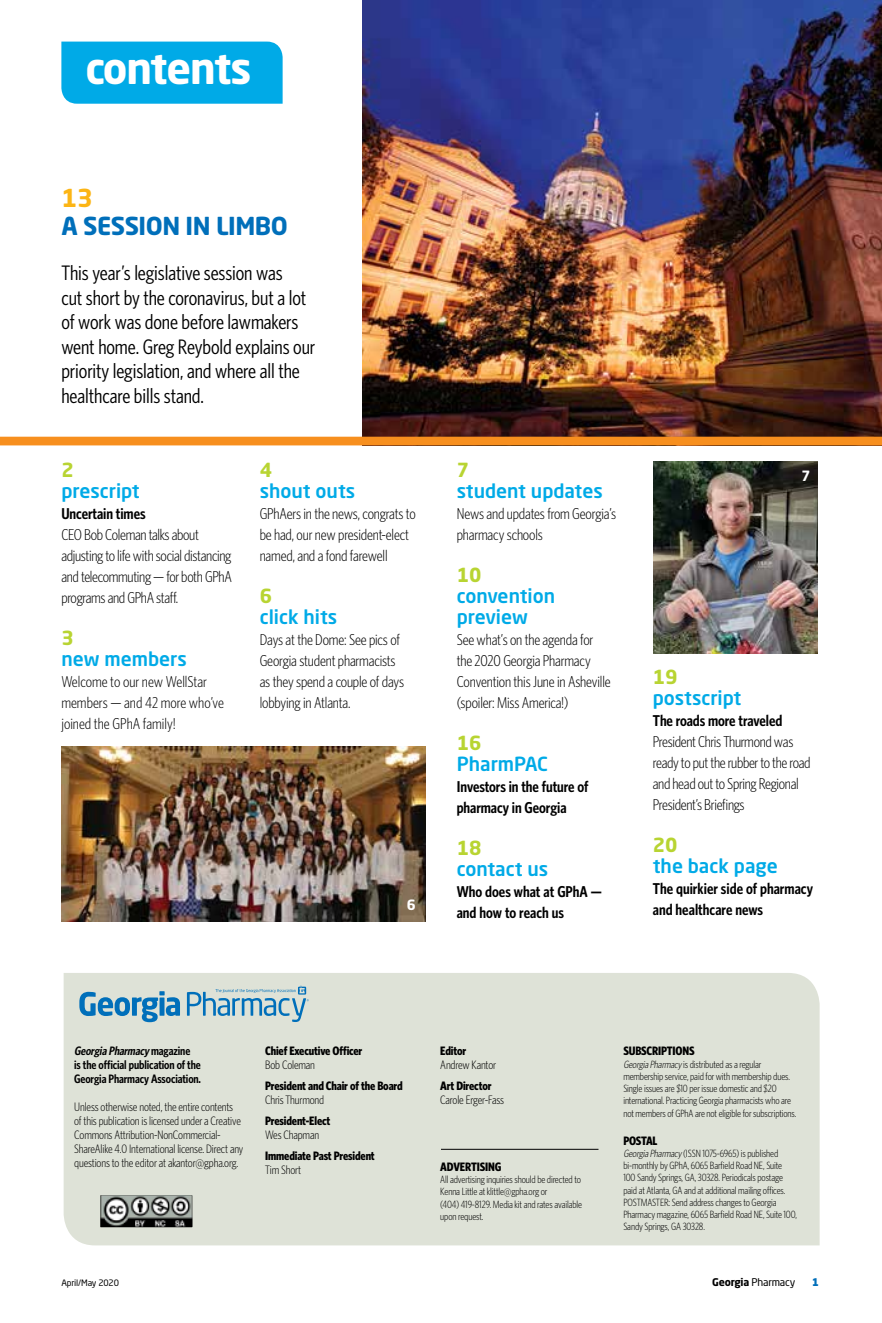
<style>
.page{position:relative;width:882px;height:1323px;background:#fff}
.page>*{position:absolute;margin:0;border:0;box-sizing:border-box;transform-origin:0 0}
.t1{font:700 42px "Neo Sans Std";letter-spacing:-.03em;color:#fff}
.t2{font:700 24.5px "Neo Sans Std";letter-spacing:-.02em;color:#006fba}
.t3{font:700 24.5px "Neo Sans Std";color:#fcb515}
.t4{font:21px/24.5px "Whitney Condensed";letter-spacing:-.005em;color:#000}
.t5{font:500 19.25px/21px "Neo Sans Std";color:#00aae7}
.t6{font:700 19.25px "Neo Sans Std";color:#b8d432}
.t7{font:300 15.75px/21px "Whitney Condensed";letter-spacing:-.01em;color:#000}
.t8{font:600 15.75px/21px "Whitney Condensed";letter-spacing:-.005em;color:#000}
.t9{font:700 14px "Neo Sans Std";color:#fff}
.t10{font:300 12.25px/14px "Whitney Condensed";letter-spacing:-.01em;color:#000}
.t11{font:700 12.25px "Whitney Condensed";letter-spacing:-.01em;color:#000}
.t12{font:600 12.25px/14px "Whitney Condensed";letter-spacing:-.01em;color:#000}
.t13{font:300 10.5px/12.2px "Whitney Condensed";letter-spacing:-.01em;color:#000}
.t14{font:10.5px "Neo Sans Std";letter-spacing:-.02em;color:#000}
.t15{font:900 10.5px "Neo Sans Std";color:#006fba}
.t16{font:8.75px "Neo Sans Std";letter-spacing:-.02em;color:#000}
.s1{font-style:italic}
.s2{font-weight:700}
</style>
<div class="page">
<img style="left:362px;top:0;width:520px;height:437px">
<div style="left:61px;top:42px;width:222px;height:62px;background:#00aae7"></div>
<div style="left:64px;top:973px;width:756px;height:272px;background:#dee2d7"></div>
<img style="left:100px;top:1195px;width:93px;height:32px">
<hr style="left:441px;top:1149px;width:157px;height:1px;background:#000">
<svg style="left:79px;top:986px;width:230px;height:36px;background:#9ec0ce"></svg>
<img style="left:654px;top:461px;width:163px;height:193px">
<div style="left:0;top:437px;width:882px;height:8px;background:#f78f1e"></div>
<img style="left:61px;top:747px;width:364px;height:174px">
<h1 class="t1" style="left:86px;top:42px;width:168px">contents</h1>
<h2 class="t3" style="left:61px;top:182px;width:33px">13</h2>
<h2 class="t2" style="left:61px;top:210px;width:228px">A SESSION IN LIMBO</h2>
<h3 class="t4" style="left:61px;top:260px;width:255px">This year’s legislative session was<br>cut short by the coronavirus, but a lot of work was done before lawmakers went home. Greg Reybold explains our priority legislation, and where all the healthcare bills stand.</h3>
<h3 class="t6" style="left:61px;top:457px;width:14px">2</h3>
<h3 class="t5" style="left:61px;top:480px;width:80px">prescript</h3>
<h3 class="t8" style="left:61px;top:502px;width:86px">Uncertain times</h3>
<h3 class="t7" style="left:61px;top:523px;width:172px">CEO Bob Coleman talks about adjusting to life with social distancing and telecommuting — for both GPhA programs and GPhA staff.</h3>
<h3 class="t6" style="left:61px;top:625px;width:14px">3</h3>
<h3 class="t5" style="left:61px;top:648px;width:127px">new members</h3>
<h3 class="t7" style="left:61px;top:670px;width:164px">Welcome to our new WellStar members — and 42 more who’ve joined the GPhA family!</h3>
<h3 class="t6" style="left:260px;top:457px;width:14px">4</h3>
<h3 class="t5" style="left:260px;top:480px;width:97px">shout outs</h3>
<h3 class="t7" style="left:260px;top:502px;width:158px">GPhAers in the news, congrats to be had, our new president-elect named, and a fond farewell</h3>
<h3 class="t6" style="left:260px;top:583px;width:14px">6</h3>
<h3 class="t5" style="left:260px;top:606px;width:79px">click hits</h3>
<h3 class="t7" style="left:260px;top:628px;width:146px">Days at the Dome: See pics of<br>Georgia student pharmacists as they spend a couple of days lobbying in Atlanta.</h3>
<h3 class="t9" style="left:407px;top:896px;width:11px">6</h3>
<h3 class="t6" style="left:457px;top:457px;width:14px">7</h3>
<h3 class="t5" style="left:457px;top:480px;width:148px">student updates</h3>
<h3 class="t7" style="left:457px;top:502px;width:161px">News and updates from Georgia’s pharmacy schools</h3>
<h3 class="t6" style="left:457px;top:562px;width:26px">10</h3>
<h3 class="t5" style="left:457px;top:585px;width:100px">convention preview</h3>
<h3 class="t7" style="left:457px;top:628px;width:155px">See what’s on the agenda for the 2020 Georgia Pharmacy<br>Convention this June in Asheville (spoiler: Miss America!)</h3>
<h3 class="t6" style="left:457px;top:730px;width:26px">16</h3>
<h3 class="t5" style="left:457px;top:753px;width:93px">PharmPAC</h3>
<h3 class="t8" style="left:457px;top:775px;width:133px">Investors in the future of pharmacy in Georgia</h3>
<h3 class="t6" style="left:457px;top:835px;width:26px">18</h3>
<h3 class="t5" style="left:457px;top:858px;width:93px">contact us</h3>
<h3 class="t8" style="left:457px;top:880px;width:146px">Who does what at GPhA — and how to reach us</h3>
<h3 class="t9" style="left:801px;top:467px;width:11px">7</h3>
<h3 class="t6" style="left:653px;top:665px;width:26px">19</h3>
<h3 class="t5" style="left:653px;top:687px;width:90px">postscript</h3>
<h3 class="t8" style="left:653px;top:710px;width:131px">The roads more traveled</h3>
<h3 class="t7" style="left:653px;top:731px;width:159px">President Chris Thurmond was ready to put the rubber to the road and head out to Spring Regional<br>President’s Briefings</h3>
<h3 class="t6" style="left:653px;top:833px;width:26px">20</h3>
<h3 class="t5" style="left:653px;top:855px;width:127px">the back page</h3>
<h3 class="t8" style="left:653px;top:878px;width:162px">The quirkier side of pharmacy and healthcare news</h3>
<p class="t12" style="left:74px;top:1044px;width:128px"><span class="s1">GeorgiaPharmacy</span> m a g a z i n e<br>is the official publication of the<br>Georgia Pharmacy Association.</p>
<p class="t10" style="left:74px;top:1100px;width:171px">Unless otherwise noted, the entire contents of this publication is licensed under a Creative Commons Attribution-NonCommercial-ShareAlike 4.0 International license. Direct any questions to the editor at akantor@gpha.org.</p>
<p class="t11" style="left:265px;top:1043px;width:99px">Chief Executive Officer</p>
<p class="t10" style="left:265px;top:1058px;width:51px">Bob Coleman</p>
<p class="t11" style="left:265px;top:1078px;width:139px">President and Chair of the Board</p>
<p class="t10" style="left:265px;top:1093px;width:61px">Chris Thurmond</p>
<p class="t11" style="left:265px;top:1113px;width:67px">President-Elect</p>
<p class="t10" style="left:265px;top:1128px;width:55px">Wes Chapman</p>
<p class="t11" style="left:265px;top:1148px;width:111px">Immediate Past President</p>
<p class="t10" style="left:265px;top:1163px;width:37px">Tim Short</p>
<p class="t11" style="left:440px;top:1043px;width:27px">Editor</p>
<p class="t10" style="left:440px;top:1058px;width:57px">Andrew Kantor</p>
<p class="t11" style="left:440px;top:1078px;width:53px">Art Director</p>
<p class="t10" style="left:440px;top:1093px;width:65px">Carole Erger-Fass</p>
<p class="t11" style="left:440px;top:1159px;width:63px">ADVERTISING</p>
<p class="t13" style="left:440px;top:1173px;width:143px">All advertising inquiries should be directed to Kenna Little at klittle@gpha.org or<br>(404) 419-8129. Media kit and rates available upon request.</p>
<p class="t11" style="left:623px;top:1043px;width:73px">SUBSCRIPTIONS</p>
<p class="t13" style="left:623px;top:1058px;width:175px"><span class="s1">GeorgiaPharmacy</span>is distributed as a regular membership service, paid for with membership dues.<br>Single issues are $10 per issue domestic and $20 international. Practicing Georgia pharmacists who are not members of GPhA are not eligible for subscriptions.</p>
<p class="t11" style="left:623px;top:1133px;width:36px">POSTAL</p>
<p class="t13" style="left:623px;top:1147px;width:175px"><span class="s1">GeorgiaPharmacy</span>(ISSN 1075-6965) is published bi-monthly by GPhA, 6065 Barfield Road NE, Suite<br>100 Sandy Springs, GA, 30328. Periodicals postage paid at Atlanta, GA and at additional mailing offices.<br>POSTMASTER: Send address changes to Georgia Pharmacy magazine, 6065 Barfield Road NE, Suite 100, Sandy Springs, GA 30328.</p>
<p class="t16" style="left:62px;top:1278px;width:59px">April/May 2020</p>
<p class="t14" style="left:712px;top:1275px;width:85px"><span class="s2">Georgia</span> Pharmacy</p>
<p class="t15" style="left:812px;top:1275px;width:8px">1</p>
</div>
